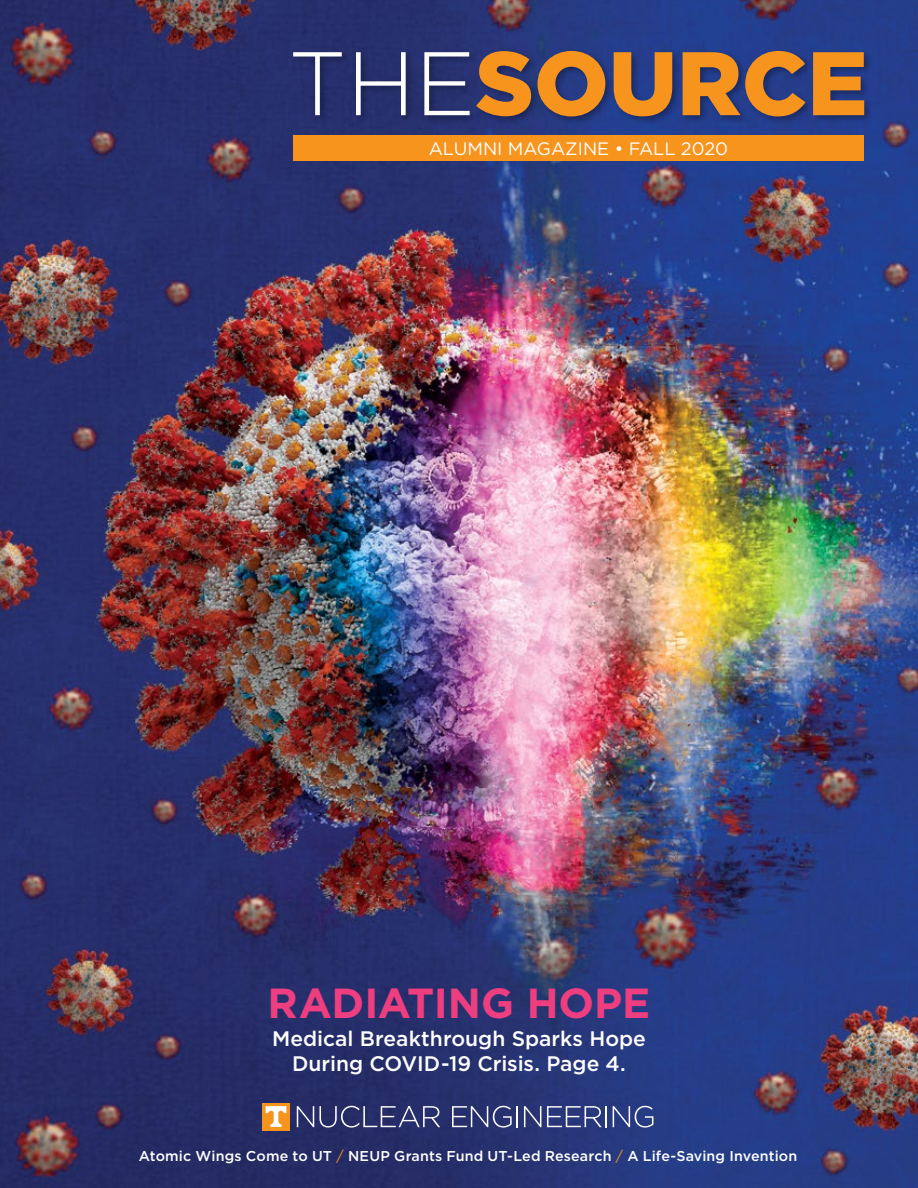
<style>
.page{position:relative;width:918px;height:1188px;background:#fff}
.page>*{position:absolute;margin:0;border:0;box-sizing:border-box;transform-origin:0 0}
.t1{font:900 90px "Gotham";color:#f7941e}
.t2{font:700 42px "Gotham";color:#ee3e80}
.t3{font:500 21px/25.2px "Gotham";color:#fff;text-align:center}
.t4{font:18px "Gotham";color:#fff}
.t5{font:500 14.25px "Gotham";letter-spacing:.01em;color:#fff}
.s1{font-weight:300;color:#fff}
.s2{font-weight:400;color:#f7941e}
</style>
<div class="page">
<img style="left:0;top:0;width:918px;height:1188px">
<div style="left:262px;top:1103px;width:28px;height:27px;background:#f7941e"></div>
<svg style="left:266px;top:1106px;width:20px;height:21px"></svg>
<svg style="left:297px;top:1106px;width:143px;height:22px"></svg>
<svg style="left:452px;top:1106px;width:66px;height:22px"></svg>
<svg style="left:524px;top:1106px;width:17px;height:21px"></svg>
<svg style="left:547px;top:1106px;width:55px;height:21px"></svg>
<hr style="left:605px;top:1106px;width:2px;height:21px;background:#fff">
<svg style="left:613px;top:1106px;width:40px;height:22px"></svg>
<div style="left:293px;top:135px;width:571px;height:25px;background:#f7941e"></div>
<div style="left:290px;top:48px;width:583px;height:77px;background:#000;opacity:.3"></div>
<h1 class="t1" style="left:288px;top:21px;width:581px"><span class="s1">THE</span>SOURCE</h1>
<p class="t4" style="left:429px;top:137px;width:301px">ALUMNI MAGAZINE • FALL 2020</p>
<h2 class="t2" style="left:268px;top:975px;width:384px">RADIATING HOPE</h2>
<h3 class="t3" style="left:272px;top:1026px;width:375px">Medical Breakthrough Sparks Hope<br>During COVID-19 Crisis. Page 4.</h3>
<p class="t5" style="left:139px;top:1147px;width:660px">Atomic Wings Come to UT <span class="s2">/</span> NEUP Grants Fund UT-Led Research <span class="s2">/</span> A Life-Saving Invention</p>
</div>
